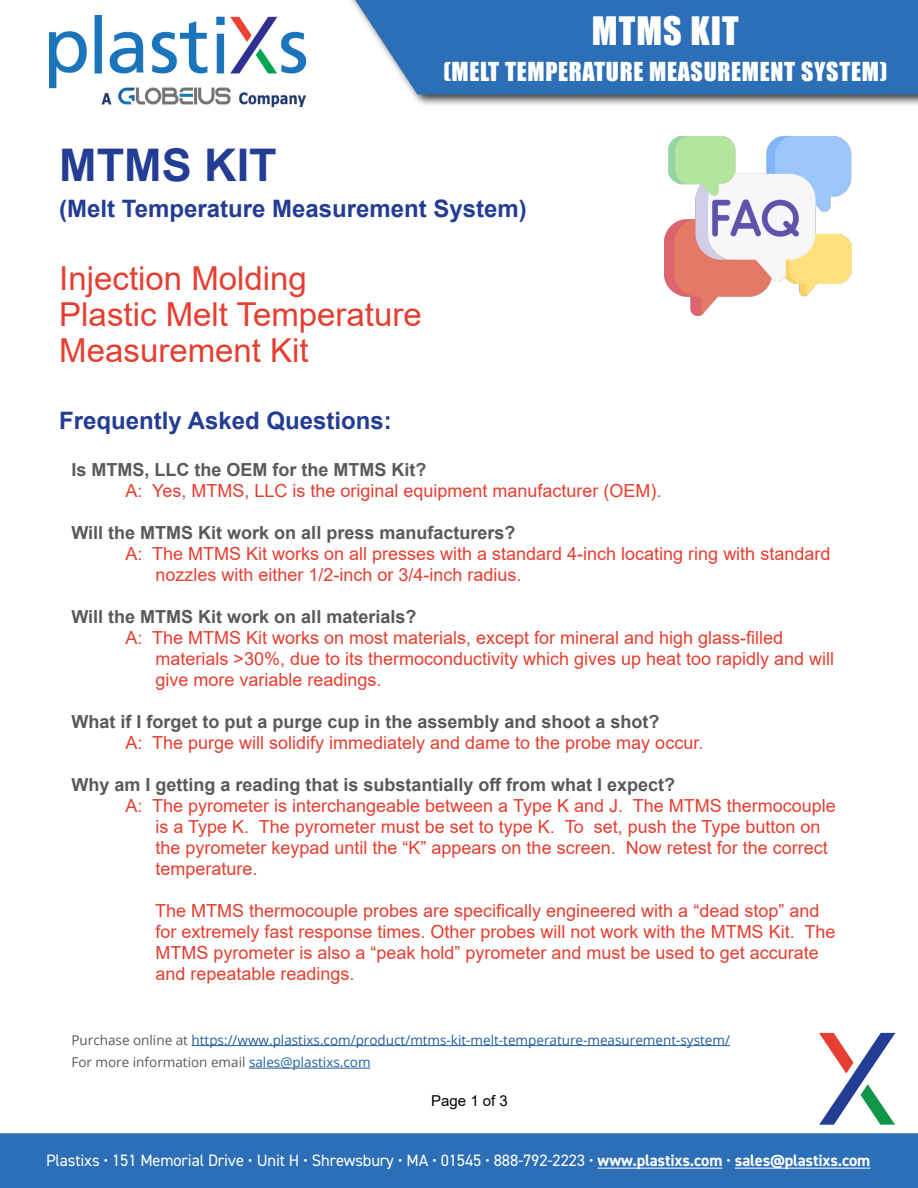
<style>
.page{position:relative;width:918px;height:1188px;background:#fff}
.page>*{position:absolute;margin:0;border:0;box-sizing:border-box;transform-origin:0 0}
.t1{font:700 45px "Arial";color:#233d94}
.t2{font:36px "Impact";letter-spacing:.03em;color:#fff}
.t3{font:33px/36px "Arial";color:#e63e30}
.t4{font:700 24px "Arial";color:#233d94}
.t5{font:24px "Impact";letter-spacing:.03em;color:#fff}
.t6{font:18px/21px "Arial";color:#e63e30}
.t7{font:700 18px "Arial";color:#58595b}
.t8{font:16.5px "DIN2014";letter-spacing:-.01em;color:#fff}
.t9{font:15px "Arial";color:#000}
.t10{font:13.5px/22.5px "Open Sans";color:#215e9e}
.s1{color:#58595b}
.s2{font-weight:700}
</style>
<div class="page">
<div style="left:0;top:1133px;width:918px;height:55px;background:#2d6fb7"></div>
<div style="left:344px;top:0;width:574px;height:108px;background:#000;opacity:.75"></div>
<div style="left:355px;top:0;width:563px;height:94px;background:#2d6fb7"></div>
<svg style="left:819px;top:1033px;width:76px;height:92px"></svg>
<img style="left:49px;top:15px;width:257px;height:92px">
<hr style="left:598px;top:1168px;width:124px;height:1px;background:#fff">
<hr style="left:735px;top:1168px;width:135px;height:1px;background:#fff">
<img style="left:665px;top:136px;width:187px;height:180px">
<hr style="left:192px;top:1045px;width:538px;height:1px;background:#215e9e">
<hr style="left:249px;top:1068px;width:122px;height:1px;background:#215e9e">
<h2 class="t2" style="left:592px;top:3px;width:149px">MTMS KIT</h2>
<h3 class="t5" style="left:443px;top:53px;width:445px">(MELT TEMPERATURE MEASUREMENT SYSTEM)</h3>
<h1 class="t1" style="left:59px;top:134px;width:219px">MTMS KIT</h1>
<h3 class="t4" style="left:59px;top:192px;width:469px">(Melt Temperature Measurement System)</h3>
<h3 class="t3" style="left:59px;top:260px;width:364px">Injection Molding<br>Plastic Melt Temperature<br>Measurement Kit</h3>
<h3 class="t4" style="left:59px;top:404px;width:334px">Frequently Asked Questions:</h3>
<p class="t7" style="left:71px;top:457px;width:357px">Is MTMS, LLC the OEM for the MTMS Kit?</p>
<p class="t6" style="left:125px;top:480px;width:538px">A: Yes, MTMS, LLC is the original equipment manufacturer (OEM).</p>
<p class="t7" style="left:71px;top:520px;width:445px">Will the MTMS Kit work on all press manufacturers?</p>
<p class="t6" style="left:155px;top:543px;width:676px;text-indent:-30px">A: The MTMS Kit works on all presses with a standard 4-inch locating ring with standard nozzles with either 1/2-inch or 3/4-inch radius.</p>
<p class="t7" style="left:71px;top:604px;width:346px">Will the MTMS Kit work on all materials?</p>
<p class="t6" style="left:155px;top:627px;width:680px;text-indent:-30px">A: The MTMS Kit works on most materials, except for mineral and high glass-filled materials &gt;30%, due to its thermoconductivity which gives up heat too rapidly and will give more variable readings.</p>
<p class="t7" style="left:71px;top:709px;width:590px">What if I forget to put a purge cup in the assembly and shoot a shot?</p>
<p class="t6" style="left:125px;top:732px;width:579px">A: The purge will solidify immediately and dame to the probe may occur.</p>
<p class="t7" style="left:71px;top:772px;width:605px">Why am I getting a reading that is substantially off from what I expect?</p>
<p class="t6" style="left:155px;top:795px;width:682px;text-indent:-30px">A: The pyrometer is interchangeable between a Type K and J. The MTMS thermocouple is a Type K. The pyrometer must be set to type K. To set, push the Type button on the pyrometer keypad until the “K” appears on the screen. Now retest for the correct temperature.</p>
<p class="t6" style="left:155px;top:900px;width:682px">The MTMS thermocouple probes are specifically engineered with a “dead stop” and for extremely fast response times. Other probes will not work with the MTMS Kit. The MTMS pyrometer is also a “peak hold” pyrometer and must be used to get accurate and repeatable readings.</p>
<p class="t10" style="left:71px;top:1028px;width:660px"><span class="s1">Purchase online at</span> https://www.plastixs.com/product/mtms-kit-melt-temperature-measurement-system/<br><span class="s1">For more information email</span> sales@plastixs.com</p>
<p class="t9" style="left:431px;top:1090px;width:78px">Page 1 of 3</p>
<p class="t8" style="left:46px;top:1150px;width:826px">Plastixs • 151 Memorial Drive • Unit H • Shrewsbury • MA • 01545 • 888-792-2223 • <span class="s2">www.plastixs.com</span> • <span class="s2">sales@plastixs.com</span></p>
</div>
